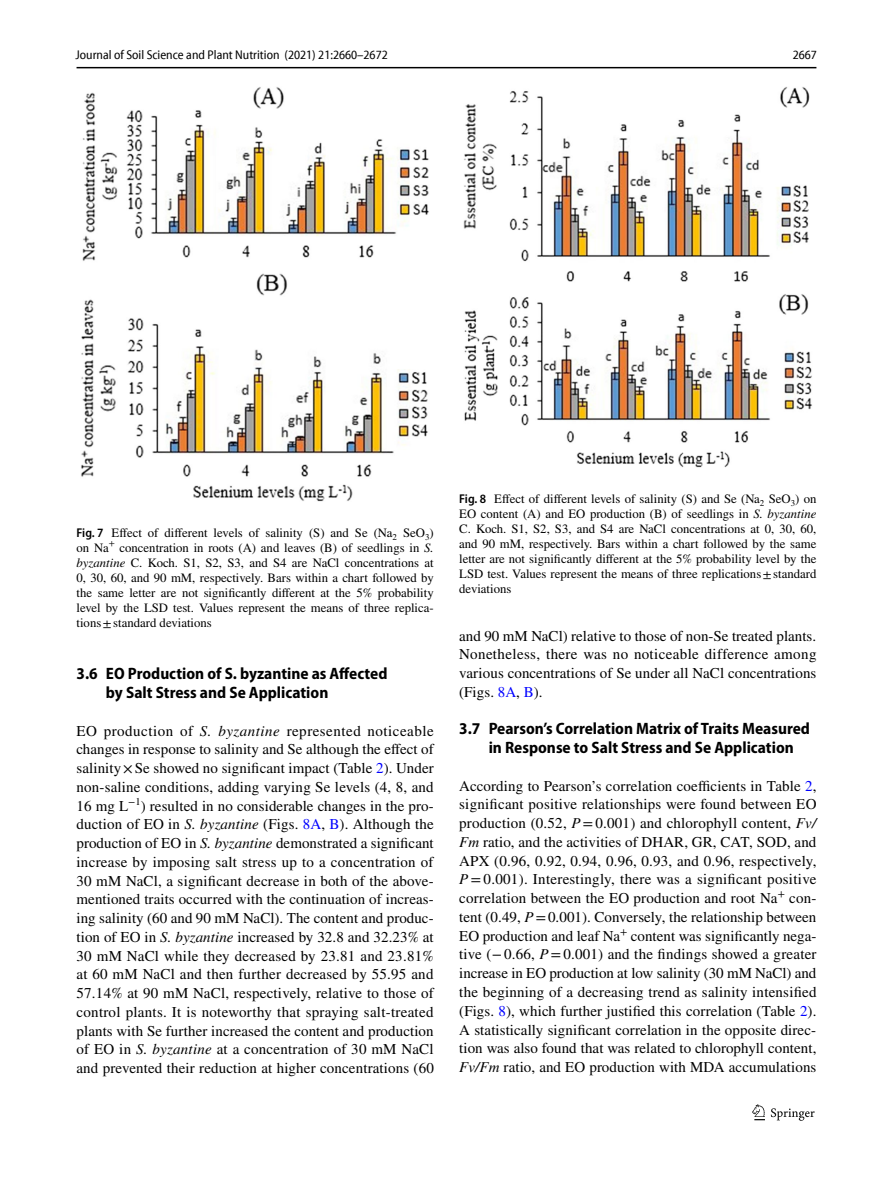
<style>
.page{position:relative;width:893px;height:1187px;background:#fff}
.page>*{position:absolute;margin:0;border:0;box-sizing:border-box;transform-origin:0 0}
.t1{font:700 semi-condensed 16.5px/18.8px "Myriad Pro";color:#000}
.t2{font:15px/18.8px "STIX";letter-spacing:.005em;color:#000;text-align:justify}
.t3{font:12.75px/15px "STIX";color:#000;text-align:justify}
.t4{font:semi-condensed 12.75px "Myriad Pro Unic";color:#000}
.s1{font-family:"Myriad Pro";font-weight:600;font-stretch:semi-condensed}
.s2{font-style:italic}
.s3{color:#00f}
</style>
<div class="page">
<hr style="left:77px;top:67px;width:739px;height:1px;background:#000">
<img style="left:81px;top:87px;width:348px;height:414px">
<img style="left:463px;top:87px;width:349px;height:381px">
<svg style="left:752px;top:1104px;width:13px;height:16px"></svg>
<svg style="left:771px;top:1108px;width:44px;height:12px"></svg>
<p class="t4" style="left:76px;top:50px;width:314px">Journal of Soil Science and Plant Nutrition (2021) 21:2660–2672</p>
<p class="t4" style="left:793px;top:50px;width:26px">2667</p>
<p class="t3" style="left:77px;top:525px;width:359px"><span class="s1">Fig. 7</span> Effect of different levels of salinity (S) and Se (Na<sub>2</sub> SeO<sub>3</sub>) on Na<sup>+</sup> concentration in roots (A) and leaves (B) of seedlings in <span class="s2">S. byzantine</span> C. Koch. S1, S2, S3, and S4 are NaCl concentrations at 0, 30, 60, and 90 mM, respectively. Bars within a chart followed by the same letter are not significantly different at the 5% probability level by the LSD test. Values represent the means of three replica&shy;tions±standard deviations</p>
<p class="t1" style="left:106px;top:664px;width:283px;text-indent:-29px">3.6 EO Production of S. byzantine as Affected by Salt Stress and Se Application</p>
<p class="t2" style="left:77px;top:722px;width:359px">EO production of <span class="s2">S. byzantine</span> represented noticeable changes in response to salinity and Se although the effect of salinity×Se showed no significant impact (Table <span class="s3">2</span>). Under non-saline conditions, adding varying Se levels (4, 8, and 16 mg L<sup>−1</sup>) resulted in no considerable changes in the pro&shy;duction of EO in <span class="s2">S. byzantine</span> (Figs. <span class="s3">8A</span>, <span class="s3">B</span>). Although the production of EO in <span class="s2">S. byzantine</span> demonstrated a significant increase by imposing salt stress up to a concentration of 30 mM NaCl, a significant decrease in both of the above&shy;mentioned traits occurred with the continuation of increas&shy;ing salinity (60 and 90 mM NaCl). The content and produc&shy;tion of EO in <span class="s2">S. byzantine</span> increased by 32.8 and 32.23% at 30 mM NaCl while they decreased by 23.81 and 23.81% at 60 mM NaCl and then further decreased by 55.95 and 57.14% at 90 mM NaCl, respectively, relative to those of control plants. It is noteworthy that spraying salt-treated plants with Se further increased the content and production of EO in <span class="s2">S. byzantine</span> at a concentration of 30 mM NaCl and prevented their reduction at higher concentrations (60</p>
<p class="t3" style="left:459px;top:492px;width:359px"><span class="s1">Fig. 8</span> Effect of different levels of salinity (S) and Se (Na<sub>2</sub> SeO<sub>3</sub>) on EO content (A) and EO production (B) of seedlings in <span class="s2">S. byzantine </span>C. Koch. S1, S2, S3, and S4 are NaCl concentrations at 0, 30, 60, and 90 mM, respectively. Bars within a chart followed by the same letter are not significantly different at the 5% probability level by the LSD test. Values represent the means of three replications±standard deviations</p>
<p class="t2" style="left:459px;top:627px;width:359px">and 90 mM NaCl) relative to those of non-Se treated plants.<br>Nonetheless, there was no noticeable difference among various concentrations of Se under all NaCl concentrations (Figs. <span class="s3">8A</span>, <span class="s3">B</span>).</p>
<p class="t1" style="left:489px;top:719px;width:323px;text-indent:-29px">3.7 Pearson’s Correlation Matrix of Traits Measured in Response to Salt Stress and Se Application</p>
<p class="t2" style="left:459px;top:777px;width:359px">According to Pearson’s correlation coefficients in Table <span class="s3">2</span>, significant positive relationships were found between EO production (0.52, <span class="s2">P</span>=0.001) and chlorophyll content, <span class="s2">Fv/ Fm</span> ratio, and the activities of DHAR, GR, CAT, SOD, and APX (0.96, 0.92, 0.94, 0.96, 0.93, and 0.96, respectively, <span class="s2">P</span>=0.001). Interestingly, there was a significant positive correlation between the EO production and root Na<sup>+</sup> con&shy;tent (0.49, <span class="s2">P</span>=0.001). Conversely, the relationship between EO production and leaf Na<sup>+</sup> content was significantly nega&shy;tive (−0.66, <span class="s2">P</span>=0.001) and the findings showed a greater increase in EO production at low salinity (30 mM NaCl) and the beginning of a decreasing trend as salinity intensified (Figs. <span class="s3">8</span>), which further justified this correlation (Table <span class="s3">2</span>).<br>A statistically significant correlation in the opposite direc&shy;tion was also found that was related to chlorophyll content, <span class="s2">Fv/Fm</span> ratio, and EO production with MDA accumulations</p>
</div>
